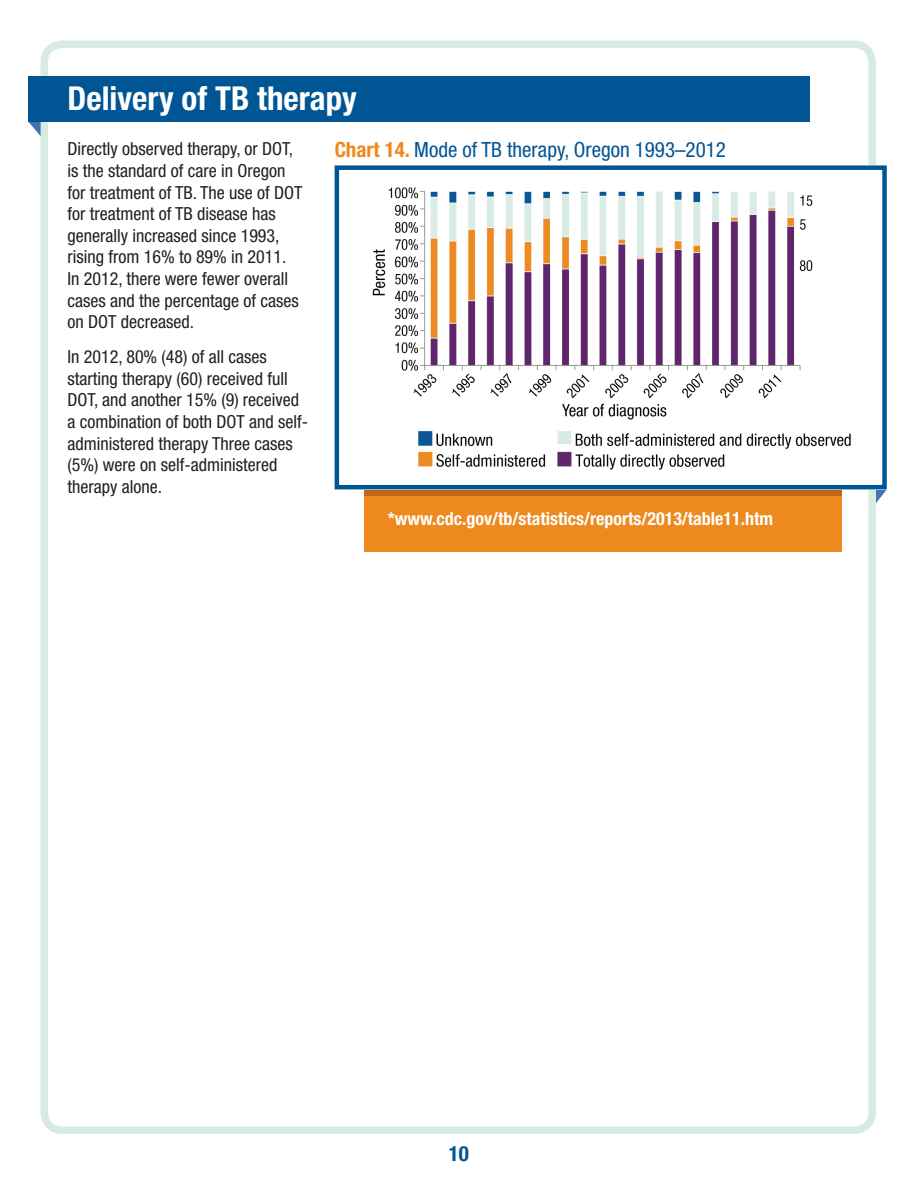
<style>
.page{position:relative;width:918px;height:1188px;background:#fff}
.page>*{position:absolute;margin:0;border:0;box-sizing:border-box;transform-origin:0 0}
.t1{font:700 condensed 33px "Helvetica Neue LT Std";color:#fff}
.t2{font:condensed 21px "Helvetica Neue LT Std";color:#005594}
.t3{font:700 condensed 21px "Helvetica Neue LT Std";color:#005594}
.t4{font:condensed 18px/21.6px "Helvetica Neue LT Std";color:#231f20}
.t5{font:700 condensed 18px "Helvetica Neue LT Std";color:#fff}
.s1{font-weight:700;color:#ed891d}
</style>
<div class="page">
<div style="left:40px;top:40px;width:836px;height:1094px;border:8px solid #d8ebe3;border-radius:18px"></div>
<svg style="left:28px;top:122px;width:13px;height:14px"></svg>
<div style="left:28px;top:76px;width:782px;height:46px;background:#005594"></div>
<div style="left:364px;top:483px;width:477px;height:68px;background:#ed891d"></div>
<svg style="left:876px;top:489px;width:11px;height:14px"></svg>
<div style="left:364px;top:489px;width:477px;height:7px;background:#c16618"></div>
<img style="left:364px;top:170px;width:512px;height:314px">
<div style="left:335px;top:165px;width:552px;height:324px;border:4px solid #005594"></div>
<h1 class="t1" style="left:68px;top:78px;width:291px">Delivery of TB therapy</h1>
<p class="t4" style="left:68px;top:138px;width:236px">Directly observed therapy, or DOT, is the standard of care in Oregon for treatment of TB. The use of DOT for treatment of TB disease has generally increased since 1993, rising from 16% to 89% in 2011.<br>In 2012, there were fewer overall cases and the percentage of cases on DOT decreased.</p>
<p class="t4" style="left:68px;top:346px;width:242px">In 2012, 80% (48) of all cases starting therapy (60) received full<br>DOT, and another 15% (9) received a combination of both DOT and self&shy;administered therapy Three cases (5%) were on self-administered therapy alone.</p>
<p class="t2" style="left:335px;top:138px;width:393px"><span class="s1">Chart 14.</span> Mode of TB therapy, Oregon 1993–2012</p>
<p class="t5" style="left:388px;top:508px;width:387px">*www.cdc.gov/tb/statistics/reports/2013/table11.htm</p>
<p class="t3" style="left:449px;top:1141px;width:22px">10</p>
</div>
